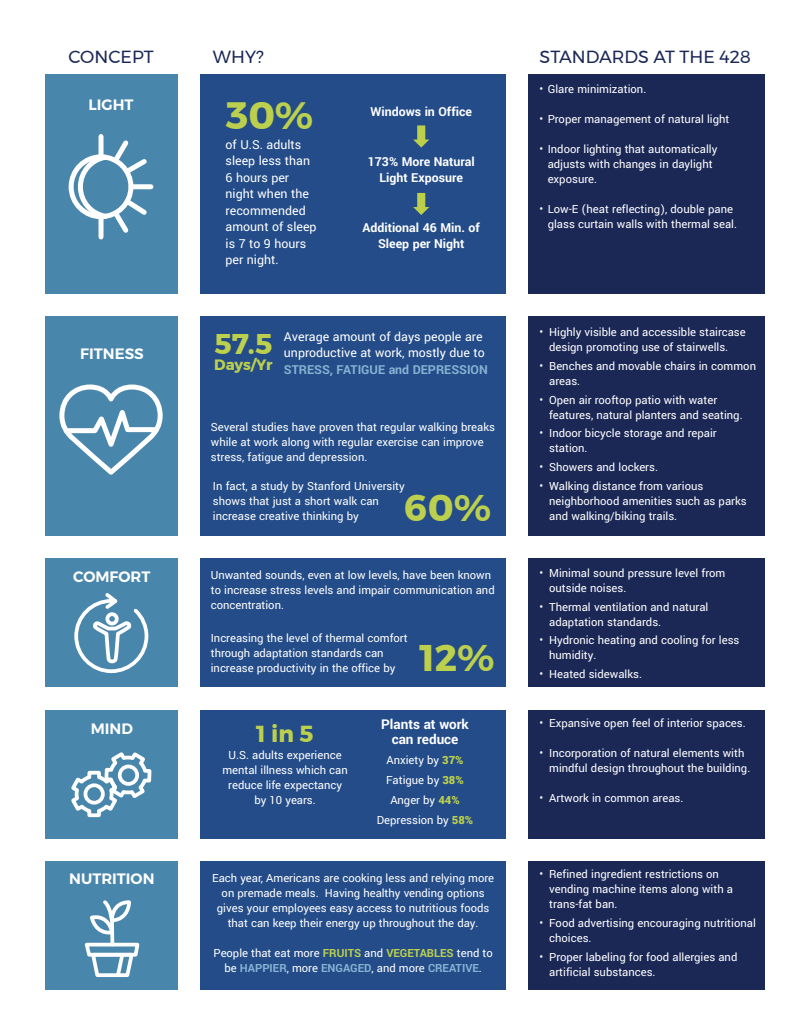
<style>
.page{position:relative;width:810px;height:1035px;background:#fff}
.page>*{position:absolute;margin:0;border:0;box-sizing:border-box;transform-origin:0 0}
.t1{font:700 38px "Montserrat";color:#bdd04d}
.t2{font:700 37px "Montserrat";color:#bdd04d}
.t3{font:700 28.5px "Montserrat";color:#bdd04d}
.t4{font:700 23.12px "Montserrat";color:#bdd04d}
.t5{font:17.5px "Montserrat";color:#1b2856}
.t6{font:600 15px "Montserrat";color:#fff}
.t7{font:700 15px/15px "Yantramanav";color:#fff;text-align:center}
.t8{font:700 15px "Montserrat";letter-spacing:-.01em;color:#bdd04d}
.t9{font:13.75px/16.5px "Yantramanav";color:#fff}
.t10{font:700 13.75px/16.5px "Yantramanav";color:#fff;text-align:center}
.t11{font:700 13.75px "Yantramanav";color:#87b3d3}
.t12{font:12.5px/15px "Yantramanav";color:#fff}
.s1{font-weight:900;color:#bdd04d}
.s2{font-weight:700;color:#bdd04d}
.s3{font-weight:700;color:#87b3d3}
</style>
<div class="page">
<div style="left:529px;top:74px;width:236px;height:219px;background:#1b2856"></div>
<div style="left:529px;top:316px;width:236px;height:220px;background:#1b2856"></div>
<div style="left:529px;top:558px;width:236px;height:129px;background:#1b2856"></div>
<div style="left:529px;top:710px;width:236px;height:129px;background:#1b2856"></div>
<div style="left:529px;top:861px;width:236px;height:129px;background:#1b2856"></div>
<div style="left:45px;top:861px;width:132px;height:129px;background:#4986ac"></div>
<div style="left:45px;top:710px;width:132px;height:129px;background:#4986ac"></div>
<div style="left:45px;top:558px;width:132px;height:129px;background:#4986ac"></div>
<div style="left:45px;top:316px;width:132px;height:220px;background:#4986ac"></div>
<div style="left:45px;top:74px;width:132px;height:219px;background:#4986ac"></div>
<svg style="left:71px;top:752px;width:81px;height:66px"></svg>
<div style="left:84px;top:783px;width:21px;height:22px;border:4px solid #fff;border-radius:50%"></div>
<div style="left:118px;top:765px;width:21px;height:21px;border:4px solid #fff;border-radius:50%"></div>
<svg style="left:84px;top:900px;width:56px;height:77px"></svg>
<svg style="left:74px;top:593px;width:75px;height:81px"></svg>
<svg style="left:59px;top:384px;width:104px;height:91px"></svg>
<div style="left:69px;top:154px;width:64px;height:65px;border:5px solid #fff;border-radius:50%"></div>
<svg style="left:75px;top:136px;width:76px;height:101px"></svg>
<div style="left:99px;top:217px;width:5px;height:20px;background:#fff"></div>
<div style="left:200px;top:74px;width:306px;height:219px;background:#234c89"></div>
<div style="left:200px;top:316px;width:306px;height:220px;background:#234c89"></div>
<div style="left:200px;top:558px;width:306px;height:129px;background:#234c89"></div>
<div style="left:200px;top:710px;width:306px;height:129px;background:#234c89"></div>
<div style="left:200px;top:861px;width:306px;height:129px;background:#234c89"></div>
<svg style="left:413px;top:125px;width:16px;height:23px"></svg>
<svg style="left:413px;top:193px;width:16px;height:22px"></svg>
<h3 class="t5" style="left:68px;top:43px;width:87px">CONCEPT</h3>
<h3 class="t5" style="left:213px;top:44px;width:52px">WHY?</h3>
<h3 class="t5" style="left:540px;top:44px;width:213px">STANDARDS AT THE 428</h3>
<p class="t12" style="left:540px;top:82px;width:108px">• Glare minimization.</p>
<p class="t12" style="left:540px;top:112px;width:191px">• Proper management of natural light</p>
<p class="t12" style="left:548px;top:142px;width:171px;text-indent:-8px">• Indoor lighting that automatically adjusts with changes in daylight exposure.</p>
<p class="t12" style="left:548px;top:202px;width:191px;text-indent:-8px">• Low-E (heat reflecting), double pane glass curtain walls with thermal seal.</p>
<p class="t6" style="left:89px;top:93px;width:46px">LIGHT</p>
<h1 class="t1" style="left:226px;top:85px;width:89px">30%</h1>
<p class="t10" style="left:370px;top:104px;width:103px">Windows in Office</p>
<p class="t10" style="left:368px;top:153px;width:109px">173% More Natural<br>Light Exposure</p>
<p class="t10" style="left:362px;top:219px;width:119px">Additional 46 Min. of<br>Sleep per Night</p>
<p class="t9" style="left:226px;top:136px;width:93px">of U.S. adults sleep less than<br>6 hours per night when the recommended amount of sleep is 7 to 9 hours per night.</p>
<p class="t6" style="left:80px;top:342px;width:65px">FITNESS</p>
<h3 class="t3" style="left:214px;top:321px;width:60px">57.5</h3>
<p class="t8" style="left:214px;top:353px;width:60px">Days/Yr</p>
<p class="t9" style="left:284px;top:328px;width:202px">Average amount of days people are unproductive at work, mostly due to</p>
<p class="t11" style="left:284px;top:361px;width:205px">STRESS, FATIGUE and DEPRESSION</p>
<p class="t12" style="left:211px;top:420px;width:286px">Several studies have proven that regular walking breaks while at work along with regular exercise can improve stress, fatigue and depression.</p>
<h2 class="t2" style="left:405px;top:478px;width:88px">60%</h2>
<p class="t12" style="left:213px;top:478px;width:193px">In fact, a study by Stanford University shows that just a short walk can increase creative thinking by</p>
<p class="t12" style="left:549px;top:325px;width:198px">Highly visible and accessible staircase design promoting use of stairwells.</p>
<p class="t12" style="left:549px;top:358px;width:208px">Benches and movable chairs in common areas.</p>
<p class="t12" style="left:549px;top:392px;width:195px">Open air rooftop patio with water features, natural planters and seating.</p>
<p class="t12" style="left:549px;top:426px;width:169px">Indoor bicycle storage and repair station.</p>
<p class="t12" style="left:549px;top:458px;width:156px;line-height:18.8px">Showers and lockers.<br>Walking distance from various</p>
<p class="t12" style="left:549px;top:493px;width:199px">neighborhood amenities such as parks and walking/biking trails.</p>
<p class="t12" style="left:540px;top:325px;width:5px">•</p>
<p class="t12" style="left:540px;top:358px;width:5px">•</p>
<p class="t12" style="left:540px;top:392px;width:5px">•</p>
<p class="t12" style="left:540px;top:426px;width:5px">•</p>
<p class="t12" style="left:540px;top:458px;width:5px;line-height:18.8px">• •</p>
<p class="t6" style="left:73px;top:565px;width:79px">COMFORT</p>
<p class="t12" style="left:211px;top:568px;width:285px">Unwanted sounds, even at low levels, have been known to increase stress levels and impair communication and concentration.</p>
<p class="t12" style="left:211px;top:630px;width:198px">Increasing the level of thermal comfort through adaptation standards can increase productivity in the office by</p>
<h2 class="t2" style="left:420px;top:628px;width:76px">12%</h2>
<p class="t12" style="left:549px;top:566px;width:178px">Minimal sound pressure level from outside noises.</p>
<p class="t12" style="left:549px;top:599px;width:161px">Thermal ventilation and natural adaptation standards.</p>
<p class="t12" style="left:549px;top:633px;width:192px">Hydronic heating and cooling for less humidity.</p>
<p class="t12" style="left:549px;top:667px;width:94px">Heated sidewalks.</p>
<p class="t12" style="left:540px;top:566px;width:5px">•</p>
<p class="t12" style="left:540px;top:599px;width:5px">•</p>
<p class="t12" style="left:540px;top:633px;width:5px">•</p>
<p class="t12" style="left:540px;top:667px;width:5px">•</p>
<p class="t6" style="left:91px;top:717px;width:44px">MIND</p>
<h3 class="t4" style="left:257px;top:716px;width:58px">1 in 5</h3>
<p class="t12" style="left:222px;top:748px;width:127px;text-align:center">U.S. adults experience mental illness which can reduce life expectancy by 10 years.</p>
<p class="t7" style="left:381px;top:717px;width:89px">Plants at work can reduce</p>
<p class="t12" style="left:377px;top:750px;width:98px;line-height:20px;text-align:center">Anxiety by <span class="s1">37%<br></span>Fatigue by <span class="s1">38%<br></span>Anger by <span class="s1">44%<br></span>Depression by <span class="s1">58%</span></p>
<p class="t12" style="left:549px;top:716px;width:198px">Expansive open feel of interior spaces.</p>
<p class="t12" style="left:549px;top:746px;width:203px">Incorporation of natural elements with mindful design throughout the building.</p>
<p class="t12" style="left:549px;top:791px;width:136px">Artwork in common areas.</p>
<p class="t12" style="left:540px;top:716px;width:5px">•</p>
<p class="t12" style="left:540px;top:746px;width:5px">•</p>
<p class="t12" style="left:540px;top:791px;width:5px">•</p>
<p class="t6" style="left:69px;top:867px;width:87px">NUTRITION</p>
<p class="t12" style="left:212px;top:871px;width:284px;text-align:center">Each year, Americans are cooking less and relying more on premade meals. Having healthy vending options gives your employees easy access to nutritious foods that can keep their energy up throughout the day.</p>
<p class="t12" style="left:213px;top:946px;width:281px;text-align:center">People that eat more <span class="s2">FRUITS</span> and <span class="s2">VEGETABLES</span> tend to be <span class="s3">HAPPIER</span>, more <span class="s3">ENGAGED</span>, and more <span class="s3">CREATIVE</span>.</p>
<p class="t12" style="left:549px;top:867px;width:185px">Refined ingredient restrictions on vending machine items along with a trans-fat ban.</p>
<p class="t12" style="left:549px;top:916px;width:208px">Food advertising encouraging nutritional choices.</p>
<p class="t12" style="left:549px;top:950px;width:190px">Proper labeling for food allergies and artificial substances.</p>
<p class="t12" style="left:540px;top:867px;width:5px">•</p>
<p class="t12" style="left:540px;top:916px;width:5px">•</p>
<p class="t12" style="left:540px;top:950px;width:5px">•</p>
</div>
